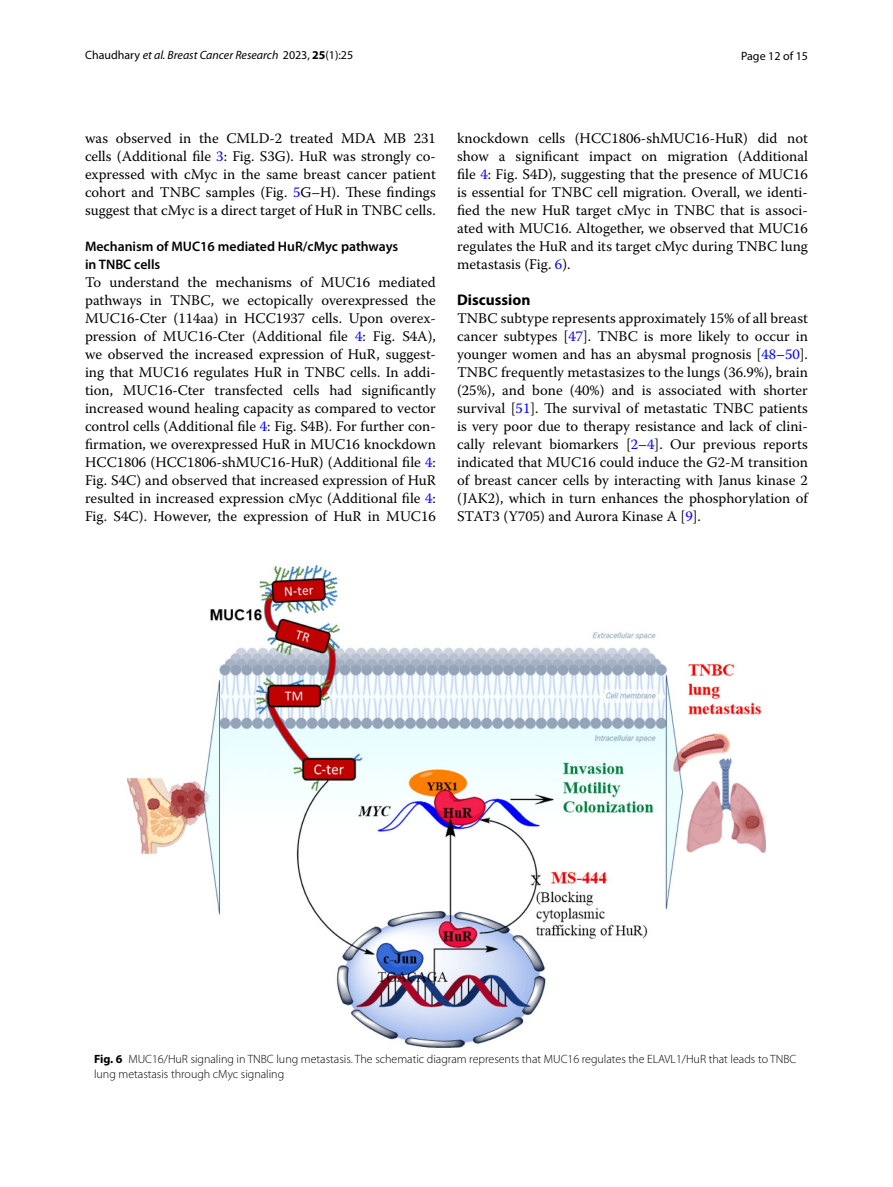
<style>
.page{position:relative;width:893px;height:1187px;background:#fff}
.page>*{position:absolute;margin:0;border:0;box-sizing:border-box;transform-origin:0 0}
.t1{font:700 15.45px "Myriad Pro";color:#000}
.t2{font:14.7px/18px "Warnock Pro";color:#000;text-align:justify}
.t3{font:600 13.8px/18px "Myriad Pro";color:#000}
.t4{font:300 12px/15px "Myriad Pro";color:#000}
.t5{font:italic 12px "Myriad Pro";color:#000}
.t6{font:12px "Myriad Pro";color:#000}
.s1{font-style:normal}
.s2{font-weight:700;font-style:normal}
.s3{color:#00f}
.s4{font-weight:700}
</style>
<div class="page">
<img style="left:128px;top:565px;width:637px;height:482px">
<p class="t5" style="left:85px;top:48px;width:270px"><span class="s1">Chaudhary</span> et al. Breast Cancer Research <span class="s1">2023,</span> <span class="s2">25</span><span class="s1">(1):25</span></p>
<p class="t6" style="left:741px;top:48px;width:68px">Page 12 of 15</p>
<p class="t2" style="left:85px;top:128px;width:352px">was observed in the CMLD-2 treated MDA MB 231 cells (Additional file <span class="s3">3</span>: Fig. S3G). HuR was strongly co&shy;expressed with cMyc in the same breast cancer patient cohort and TNBC samples (Fig. <span class="s3">5</span>G–H). These findings suggest that cMyc is a direct target of HuR in TNBC cells.</p>
<p class="t3" style="left:85px;top:237px;width:315px">Mechanism of MUC16 mediated HuR/cMyc pathways in TNBC cells</p>
<p class="t2" style="left:85px;top:272px;width:352px">To understand the mechanisms of MUC16 mediated pathways in TNBC, we ectopically overexpressed the MUC16-Cter (114aa) in HCC1937 cells. Upon overex&shy;pression of MUC16-Cter (Additional file <span class="s3">4</span>: Fig. S4A), we observed the increased expression of HuR, suggest&shy;ing that MUC16 regulates HuR in TNBC cells. In addi&shy;tion, MUC16-Cter transfected cells had significantly increased wound healing capacity as compared to vector control cells (Additional file <span class="s3">4</span>: Fig. S4B). For further con&shy;firmation, we overexpressed HuR in MUC16 knockdown HCC1806 (HCC1806-shMUC16-HuR) (Additional file <span class="s3">4</span>:<br>Fig. S4C) and observed that increased expression of HuR resulted in increased expression cMyc (Additional file <span class="s3">4</span>:<br>Fig. S4C). However, the expression of HuR in MUC16</p>
<p class="t2" style="left:457px;top:128px;width:352px">knockdown cells (HCC1806-shMUC16-HuR) did not show a significant impact on migration (Additional file <span class="s3">4</span>: Fig. S4D), suggesting that the presence of MUC16 is essential for TNBC cell migration. Overall, we identi&shy;fied the new HuR target cMyc in TNBC that is associ&shy;ated with MUC16. Altogether, we observed that MUC16 regulates the HuR and its target cMyc during TNBC lung metastasis (Fig. <span class="s3">6</span>).</p>
<p class="t1" style="left:457px;top:289px;width:75px">Discussion</p>
<p class="t2" style="left:457px;top:308px;width:352px">TNBC subtype represents approximately 15% of all breast cancer subtypes [<span class="s3">47</span>]. TNBC is more likely to occur in younger women and has an abysmal prognosis [<span class="s3">48</span>–<span class="s3">50</span>].<br>TNBC frequently metastasizes to the lungs (36.9%), brain (25%), and bone (40%) and is associated with shorter survival [<span class="s3">51</span>]. The survival of metastatic TNBC patients is very poor due to therapy resistance and lack of clini&shy;cally relevant biomarkers [<span class="s3">2</span>–<span class="s3">4</span>]. Our previous reports indicated that MUC16 could induce the G2-M transition of breast cancer cells by interacting with Janus kinase 2 (JAK2), which in turn enhances the phosphorylation of STAT3 (Y705) and Aurora Kinase A [<span class="s3">9</span>].</p>
<p class="t4" style="left:94px;top:1051px;width:704px"><span class="s4">Fig. 6</span> MUC16/HuR signaling in TNBC lung metastasis. The schematic diagram represents that MUC16 regulates the ELAVL1/HuR that leads to TNBC lung metastasis through cMyc signaling</p>
</div>
